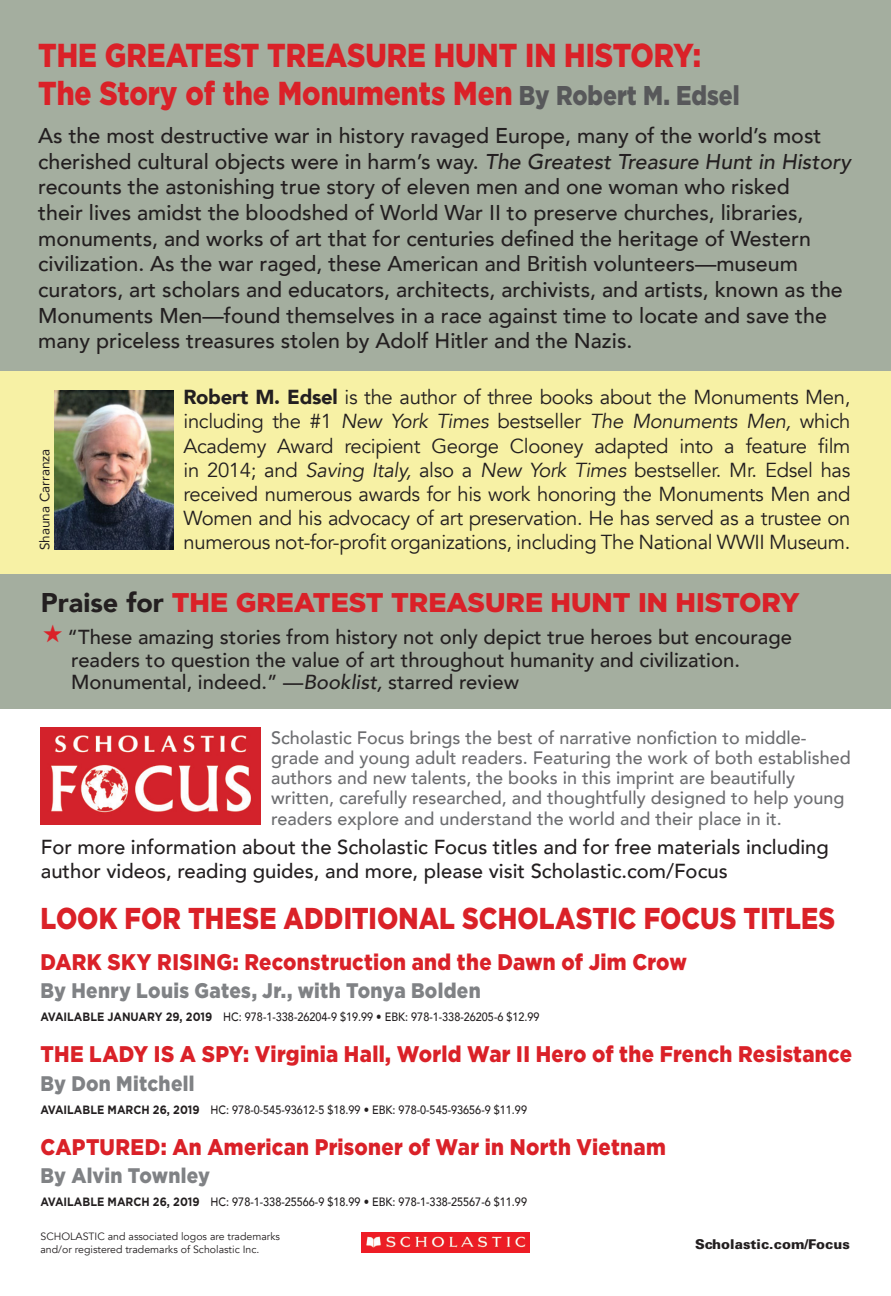
<style>
.page{position:relative;width:891px;height:1296px;background:#fff}
.page>*{position:absolute;margin:0;border:0;box-sizing:border-box;transform-origin:0 0}
.each_title{font:900 33.07px/37.8px "Gotham";color:#da2128;scale:.85 1}
.t1{font:900 30.15px "Gotham";letter-spacing:.005em;color:#da2128;scale:.85 1}
.t2{font:900 27px "Gotham";color:#da2128}
.pg4_titles{font:900 22.72px "Gotham";letter-spacing:.015em;color:#da2128;scale:.9 1}
.pg_2_4_book_bio{font:500 21.38px/25.7px "Avenir";color:#231f20}
.pg4_authors{font:900 21.15px "Gotham";letter-spacing:.015em;color:#808285;scale:.9 1}
.author_bio_copy{font:20.25px/24.1px "Avenir";letter-spacing:-.015em;color:#231f20;text-align:justify}
.quote{font:500 20.25px/22.5px "Avenir";color:#231f20}
.pg_2_4_book_bio-2{font:500 20.25px/24.3px "Avenir";color:#231f20}
.pg_2_4_book_bio-3{font:500 18px/20.2px "Avenir";color:#6c6d70}
.t3{font:900 13.5px "Univers LT Std";color:#231f20}
.photo_source{font:13.5px "Avenir";color:#231f20}
.pg4_isbn{font:500 12.15px "Avenir";color:#231f20;scale:.9 1}
.t4{font:10.58px/12.6px "Avenir";color:#231f20}
.s1{font-size:27.22px;color:#57585a}
.s2{font-style:italic}
.s3{font-weight:900}
.s4{font-family:"Avenir";color:#231f20}
.s5{font-family:"Gotham";font-weight:700}
</style>
<div class="page">
<div style="left:0;top:0;width:891px;height:709px;background:#a4ae9f"></div>
<img style="left:40px;top:728px;width:221px;height:97px">
<div style="left:0;top:371px;width:891px;height:202px;background:#f7f1a5"></div>
<img style="left:55px;top:391px;width:118px;height:159px">
<img style="left:362px;top:1232px;width:167px;height:20px">
<p class="each_title" style="left:38px;top:36px;width:827px">THE GREATEST TREASURE HUNT IN HISTORY:<br>The Story of the Monuments Men <span class="s1">By Robert M. Edsel</span></p>
<p class="pg_2_4_book_bio" style="left:38px;top:122px;width:814px">As the most destructive war in history ravaged Europe, many of the world’s most cherished cultural objects were in harm’s way. <span class="s2">The Greatest Treasure Hunt in History </span>recounts the astonishing true story of eleven men and one woman who risked<br>their lives amidst the bloodshed of World War II to preserve churches, libraries, monuments, and works of art that for centuries defined the heritage of Western civilization. As the war raged, these American and British volunteers—museum curators, art scholars and educators, architects, archivists, and artists, known as the Monuments Men—found themselves in a race against time to locate and save the many priceless treasures stolen by Adolf Hitler and the Nazis.</p>
<p class="author_bio_copy" style="left:183px;top:386px;width:669px"><span class="s3">Robert M. Edsel</span> is the author of three books about the Monuments Men, including the #1 <span class="s2">New York Times</span> bestseller <span class="s2">The Monuments Men,</span> which Academy Award recipient George Clooney adapted into a feature film in 2014; and <span class="s2">Saving Italy,</span> also a <span class="s2">New York Times</span> bestseller. Mr. Edsel has received numerous awards for his work honoring the Monuments Men and Women and his advocacy of art preservation. He has served as a trustee on</p>
<p class="photo_source" style="left:34px;top:550px;width:103px;rotate:-90deg">Shauna Carranza</p>
<p class="author_bio_copy" style="left:183px;top:530px;width:669px">numerous not-for-profit organizations, including The National WWII Museum.</p>
<p class="t2" style="left:41px;top:586px;width:760px"><span class="s4">Praise for</span> THE GREATEST TREASURE HUNT IN HISTORY</p>
<p class="quote" style="left:68px;top:625px;width:726px">“These amazing stories from history not only depict true heroes but encourage readers to question the value of art throughout humanity and civilization.<br>Monumental, indeed.” —<span class="s2">Booklist,</span> starred review</p>
<p class="pg_2_4_book_bio-3" style="left:271px;top:726px;width:581px">Scholastic Focus brings the best of narrative nonfiction to middle&shy;grade and young adult readers. Featuring the work of both established authors and new talents, the books in this imprint are beautifully written, carefully researched, and thoughtfully designed to help young readers explore and understand the world and their place in it.</p>
<p class="pg_2_4_book_bio-2" style="left:41px;top:834px;width:790px">For more information about the Scholastic Focus titles and for free materials including author videos, reading guides, and more, please visit Scholastic.com/Focus</p>
<p class="t1" style="left:40px;top:900px;width:937px">LOOK FOR THESE ADDITIONAL SCHOLASTIC FOCUS TITLES</p>
<p class="pg4_titles" style="left:40px;top:948px;width:720px">DARK SKY RISING: Reconstruction and the Dawn of Jim Crow</p>
<p class="pg4_authors" style="left:40px;top:978px;width:491px">By Henry Louis Gates, Jr., with Tonya Bolden</p>
<p class="pg4_isbn" style="left:40px;top:1007px;width:556px"><span class="s5">AVAILABLE JANUARY 29, 2019</span> HC: 978-1-338-26204-9 $19.99 • EBK: 978-1-338-26205-6 $12.99</p>
<p class="pg4_titles" style="left:40px;top:1040px;width:903px">THE LADY IS A SPY: Virginia Hall, World War II Hero of the French Resistance</p>
<p class="pg4_authors" style="left:40px;top:1070px;width:173px">By Don Mitchell</p>
<p class="pg4_isbn" style="left:40px;top:1099px;width:542px"><span class="s5">AVAILABLE MARCH 26, 2019</span> HC: 978-0-545-93612-5 $18.99 • EBK: 978-0-545-93656-9 $11.99</p>
<p class="pg4_titles" style="left:40px;top:1133px;width:696px">CAPTURED: An American Prisoner of War in North Vietnam</p>
<p class="pg4_authors" style="left:40px;top:1163px;width:190px">By Alvin Townley</p>
<p class="pg4_isbn" style="left:40px;top:1192px;width:542px"><span class="s5">AVAILABLE MARCH 26, 2019</span> HC: 978-1-338-25566-9 $18.99 • EBK: 978-1-338-25567-6 $11.99</p>
<p class="t4" style="left:40px;top:1230px;width:241px">SCHOLASTIC and associated logos are trademarks and/or registered trademarks of Scholastic Inc.</p>
<p class="t3" style="left:695px;top:1236px;width:156px">Scholastic.com/Focus</p>
</div>
